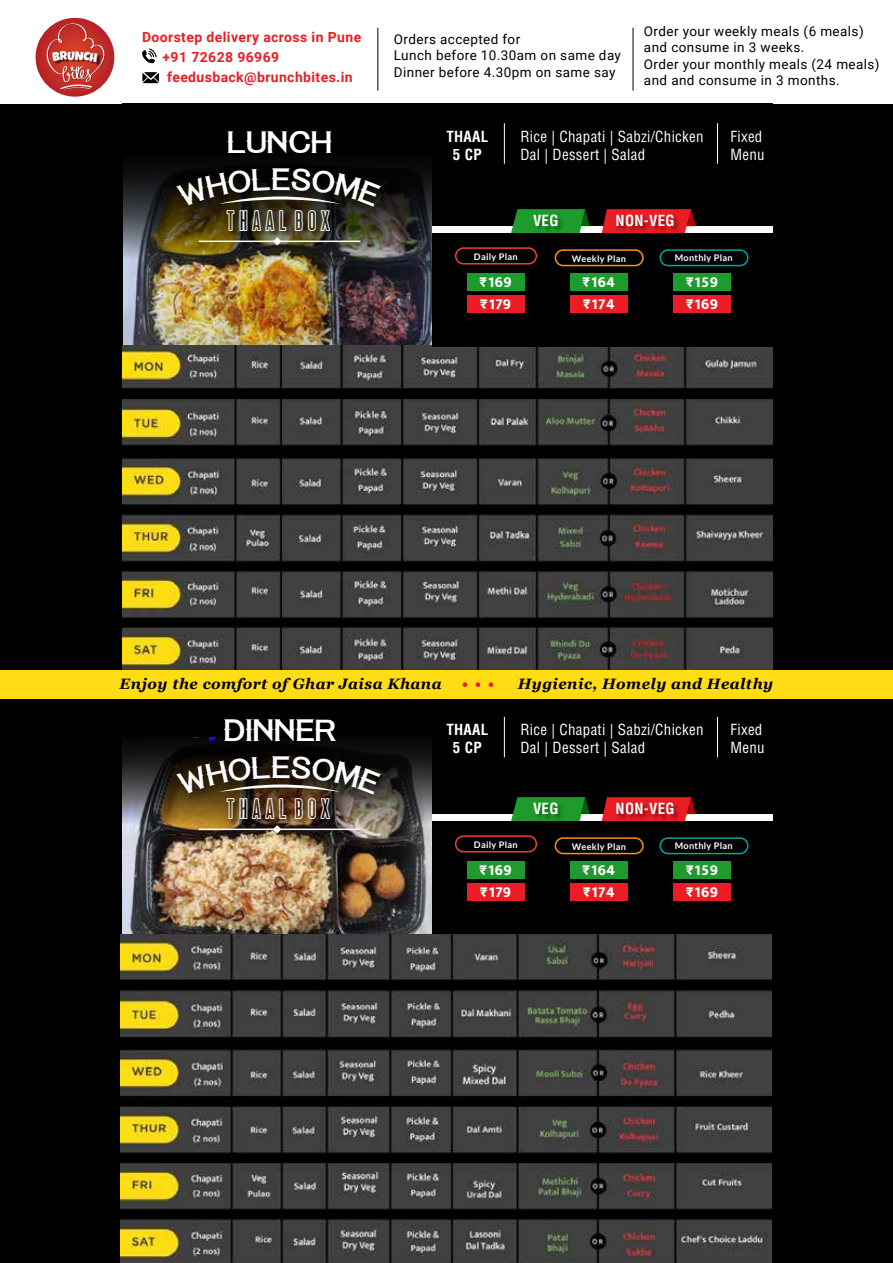
<style>
.page{position:relative;width:893px;height:1263px;background:#fff}
.page>*{position:absolute;margin:0;border:0;box-sizing:border-box;transform-origin:0 0}
.t1{font:26.25px "Tequila Sunrise";letter-spacing:.02em;color:#fff}
.t2{font:23.85px "Steelfish Outline";color:#fff}
.t3{font:condensed 15px/18px "Helvetica";letter-spacing:.02em;color:#fff}
.t4{font:italic 700 15px "Georgia";letter-spacing:.03em;color:#000}
.t5{font:800 15px/22px "Mukta";letter-spacing:.03em;color:#fff}
.t6{font:700 condensed 15px/18px "Helvetica";letter-spacing:.02em;color:#fff;text-align:center}
.t7{font:700 13.95px "Roboto";letter-spacing:.03em;color:#ed1c24}
.t8{font:13.5px/16.2px "Roboto";letter-spacing:.03em;color:#000}
.t9{font:12.15px "Luckiest Guy";color:#fff}
.t10{font:700 9.15px "Lato";letter-spacing:.03em;color:#fff}
</style>
<div class="page">
<div style="left:0;top:104px;width:893px;height:1159px;background:#000"></div>
<img style="left:122px;top:346px;width:650px;height:324px">
<img style="left:122px;top:103px;width:310px;height:243px">
<img style="left:147px;top:157px;width:270px;height:99px">
<hr style="left:199px;top:241px;width:161px;height:1px;background:#fff">
<svg style="left:273px;top:237px;width:8px;height:8px"></svg>
<div style="left:432px;top:103px;width:340px;height:243px;background:#000"></div>
<div style="left:455px;top:247px;width:82px;height:17px;border:2px solid #ee4036;border-radius:8px"></div>
<div style="left:555px;top:249px;width:89px;height:17px;border:2px solid #f6921e;border-radius:8px"></div>
<div style="left:659px;top:249px;width:89px;height:17px;border:2px solid #00a69c;border-radius:8px"></div>
<div style="left:467px;top:273px;width:58px;height:18px;background:#1e9b2c"></div>
<div style="left:467px;top:295px;width:58px;height:18px;background:#ec1c24"></div>
<div style="left:570px;top:273px;width:58px;height:18px;background:#1e9b2c"></div>
<div style="left:570px;top:295px;width:58px;height:18px;background:#ec1c24"></div>
<div style="left:673px;top:273px;width:58px;height:18px;background:#1e9b2c"></div>
<div style="left:673px;top:295px;width:58px;height:18px;background:#ec1c24"></div>
<div style="left:432px;top:226px;width:340px;height:7px;background:#fff"></div>
<svg style="left:511px;top:209px;width:79px;height:24px;background:#228d2d"></svg>
<svg style="left:602px;top:209px;width:94px;height:24px;background:#cf1e25"></svg>
<img style="left:122px;top:737px;width:310px;height:197px">
<img style="left:147px;top:745px;width:270px;height:99px">
<hr style="left:199px;top:828px;width:161px;height:2px;background:#fff">
<svg style="left:273px;top:825px;width:8px;height:8px"></svg>
<div style="left:455px;top:835px;width:82px;height:17px;border:2px solid #ee4036;border-radius:8px"></div>
<div style="left:555px;top:837px;width:89px;height:17px;border:2px solid #f6921e;border-radius:8px"></div>
<div style="left:659px;top:837px;width:89px;height:17px;border:2px solid #00a69c;border-radius:8px"></div>
<div style="left:467px;top:861px;width:58px;height:18px;background:#1e9b2c"></div>
<div style="left:467px;top:883px;width:58px;height:18px;background:#ec1c24"></div>
<div style="left:570px;top:861px;width:58px;height:18px;background:#1e9b2c"></div>
<div style="left:570px;top:883px;width:58px;height:18px;background:#ec1c24"></div>
<div style="left:673px;top:861px;width:58px;height:18px;background:#1e9b2c"></div>
<div style="left:673px;top:883px;width:58px;height:18px;background:#ec1c24"></div>
<div style="left:432px;top:814px;width:340px;height:7px;background:#fff"></div>
<svg style="left:511px;top:797px;width:79px;height:24px;background:#228d2d"></svg>
<svg style="left:602px;top:797px;width:94px;height:24px;background:#cf1e25"></svg>
<img style="left:121px;top:934px;width:651px;height:329px">
<hr style="left:504px;top:123px;width:1px;height:41px;background:#fff">
<hr style="left:717px;top:123px;width:1px;height:41px;background:#fff">
<hr style="left:504px;top:717px;width:1px;height:40px;background:#fff">
<hr style="left:717px;top:717px;width:1px;height:40px;background:#fff">
<hr style="left:377px;top:28px;width:1px;height:63px;background:#000">
<svg style="left:142px;top:48px;width:15px;height:15px"></svg>
<svg style="left:142px;top:72px;width:17px;height:11px"></svg>
<div style="left:0;top:670px;width:893px;height:29px;background:#ffdd15"></div>
<hr style="left:633px;top:28px;width:1px;height:63px;background:#000">
<svg style="left:463px;top:682px;width:4px;height:5px"></svg>
<svg style="left:476px;top:682px;width:4px;height:5px"></svg>
<svg style="left:489px;top:682px;width:4px;height:5px"></svg>
<svg style="left:176px;top:168px;width:206px;height:39px"></svg>
<svg style="left:176px;top:756px;width:206px;height:39px"></svg>
<svg style="left:35px;top:18px;width:79px;height:79px"></svg>
<p class="t9" style="left:67px;top:48px;width:9px">U</p>
<p class="t7" style="left:142px;top:27px;width:221px">Doorstep delivery across in Pune</p>
<p class="t7" style="left:163px;top:47px;width:118px">+91 72628 96969</p>
<p class="t7" style="left:167px;top:67px;width:187px">feedusback@brunchbites.in</p>
<h1 class="t1" style="left:227px;top:127px;width:106px">LUNCH</h1>
<h1 class="t1" style="left:271px;top:164px;width:20px">E</h1>
<h2 class="t2" style="left:227px;top:206px;width:104px">T H A A L B O X</h2>
<p class="t8" style="left:394px;top:31px;width:229px">Orders accepted for<br>Lunch before 10.30am on same day<br>Dinner before 4.30pm on same say</p>
<p class="t8" style="left:644px;top:23px;width:237px">Order your weekly meals (6 meals) and consume in 3 weeks.<br>Order your monthly meals (24 meals) and and consume in 3 months.</p>
<p class="t6" style="left:446px;top:127px;width:43px">THAAL<br>5 CP</p>
<p class="t3" style="left:520px;top:127px;width:185px">Rice | Chapati | Sabzi/Chicken<br>Dal | Dessert | Salad</p>
<p class="t3" style="left:730px;top:127px;width:36px">Fixed<br>Menu</p>
<p class="t6" style="left:533px;top:212px;width:27px">VEG</p>
<p class="t6" style="left:616px;top:212px;width:61px">NON-VEG</p>
<p class="t10" style="left:474px;top:251px;width:45px">Daily Plan</p>
<p class="t10" style="left:572px;top:253px;width:56px">Weekly Plan</p>
<p class="t10" style="left:675px;top:253px;width:59px">Monthly Plan</p>
<p class="t5" style="left:480px;top:271px;width:33px">₨169 ₨179</p>
<p class="t5" style="left:583px;top:271px;width:34px">₨164 ₨174</p>
<p class="t5" style="left:686px;top:271px;width:33px">₨159 ₨169</p>
<p class="t4" style="left:120px;top:674px;width:324px">Enjoy the comfort of Ghar Jaisa Khana</p>
<p class="t4" style="left:518px;top:674px;width:257px">Hygienic, Homely and Healthy</p>
<h1 class="t1" style="left:224px;top:715px;width:113px">DINNER</h1>
<h1 class="t1" style="left:271px;top:752px;width:20px">E</h1>
<h2 class="t2" style="left:227px;top:794px;width:104px">T H A A L B O X</h2>
<p class="t6" style="left:446px;top:721px;width:43px">THAAL<br>5 CP</p>
<p class="t3" style="left:520px;top:721px;width:185px">Rice | Chapati | Sabzi/Chicken<br>Dal | Dessert | Salad</p>
<p class="t3" style="left:730px;top:721px;width:36px">Fixed<br>Menu</p>
<p class="t6" style="left:533px;top:800px;width:27px">VEG</p>
<p class="t6" style="left:616px;top:800px;width:61px">NON-VEG</p>
<p class="t10" style="left:474px;top:839px;width:45px">Daily Plan</p>
<p class="t10" style="left:572px;top:841px;width:56px">Weekly Plan</p>
<p class="t10" style="left:675px;top:840px;width:59px">Monthly Plan</p>
<p class="t5" style="left:480px;top:858px;width:33px">₨169 ₨179</p>
<p class="t5" style="left:583px;top:858px;width:34px">₨164 ₨174</p>
<p class="t5" style="left:686px;top:858px;width:33px">₨159 ₨169</p>
</div>
